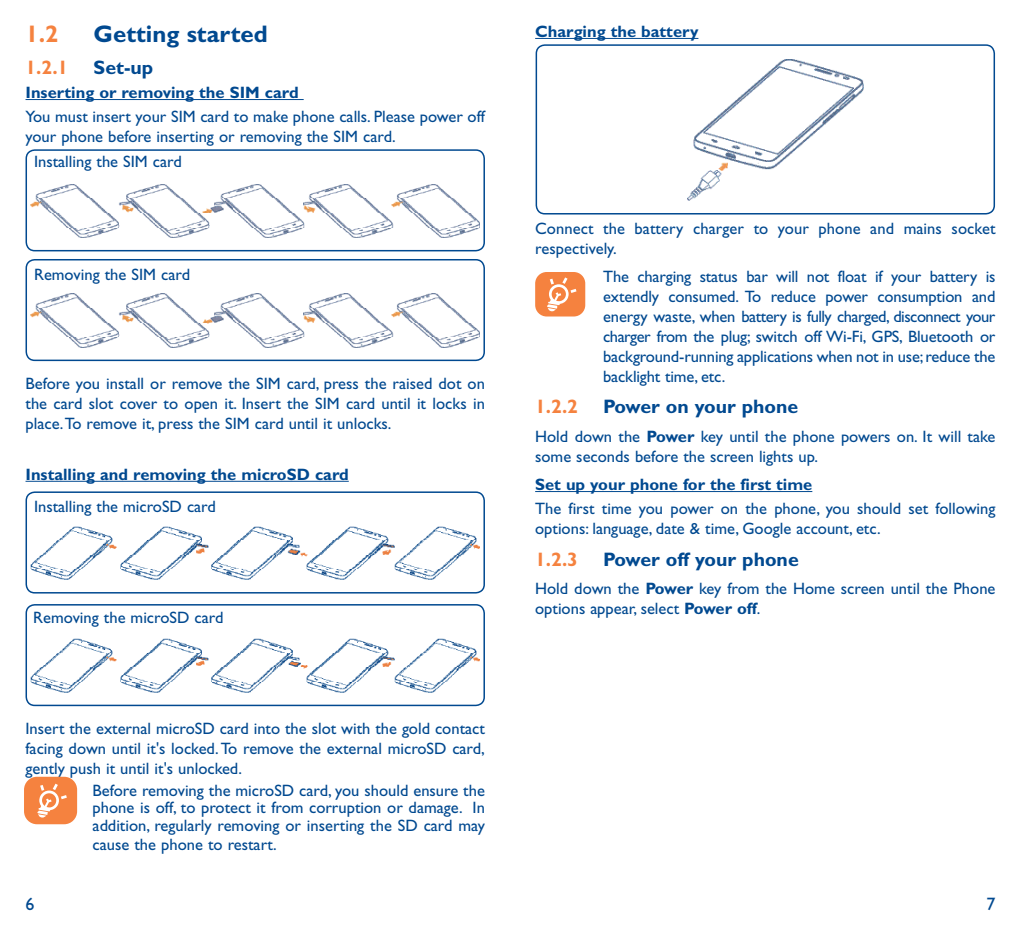
<style>
.page{position:relative;width:1021px;height:936px;background:#fff}
.page>*{position:absolute;margin:0;border:0;box-sizing:border-box;transform-origin:0 0}
.t1{font:700 24px "Gill Sans Std";color:#014990}
.t2{font:700 24px "Gill Sans Std";color:#f5823f}
.t3{font:700 19.5px "Gill Sans Std";color:#014990}
.t4{font:700 19.5px "Gill Sans Std";color:#f5823f}
.t5{font:18px "Gill Sans Std";color:#014990}
.t6{font:16.5px/19.8px "Gill Sans Std";color:#014990}
.t7{font:700 16.5px "Gill Sans Std";color:#014990}
.s1{font-weight:700}
</style>
<div class="page">
<hr style="left:26px;top:99px;width:278px;height:1px;background:#014990">
<hr style="left:26px;top:480px;width:323px;height:2px;background:#014990">
<img style="left:31px;top:184px;width:448px;height:54px">
<div style="left:26px;top:149px;width:459px;height:102px;border:2px solid #014990;border-radius:9px"></div>
<img style="left:31px;top:294px;width:448px;height:53px">
<div style="left:26px;top:259px;width:459px;height:102px;border:2px solid #014990;border-radius:9px"></div>
<img style="left:31px;top:526px;width:448px;height:53px">
<div style="left:26px;top:491px;width:459px;height:102px;border:2px solid #014990;border-radius:9px"></div>
<img style="left:31px;top:639px;width:448px;height:53px">
<div style="left:26px;top:604px;width:459px;height:102px;border:2px solid #014990;border-radius:9px"></div>
<div style="left:26px;top:778px;width:50px;height:44px;background:#f5823f;border-radius:11px"></div>
<div style="left:24px;top:776px;width:53px;height:48px;border:3px solid #f5823f;border-radius:11px"></div>
<svg style="left:37px;top:783px;width:30px;height:34px"></svg>
<hr style="left:535px;top:38px;width:163px;height:1px;background:#014990">
<hr style="left:535px;top:491px;width:277px;height:1px;background:#014990">
<img style="left:687px;top:60px;width:176px;height:140px">
<div style="left:535px;top:44px;width:460px;height:170px;border:2px solid #014990;border-radius:9px"></div>
<div style="left:535px;top:272px;width:50px;height:44px;background:#f5823f;border-radius:11px"></div>
<svg style="left:547px;top:277px;width:29px;height:34px"></svg>
<h1 class="t2" style="left:26px;top:20px;width:34px">1.2</h1>
<h1 class="t1" style="left:94px;top:20px;width:176px">Getting started</h1>
<p class="t4" style="left:26px;top:56px;width:44px">1.2.1</p>
<p class="t3" style="left:94px;top:56px;width:61px">Set-up</p>
<p class="t7" style="left:26px;top:83px;width:274px">Inserting or removing the SIM card</p>
<p class="t6" style="left:26px;top:107px;width:461px">You must insert your SIM card to make phone calls. Please power off your phone before inserting or removing the SIM card.</p>
<p class="t6" style="left:34px;top:152px;width:149px">Installing the SIM card</p>
<p class="t6" style="left:34px;top:264px;width:158px">Removing the SIM card</p>
<p class="t6" style="left:26px;top:374px;width:461px;text-align:justify">Before you install or remove the SIM card, press the raised dot on the card slot cover to open it. Insert the SIM card until it locks in place. To remove it, press the SIM card until it unlocks.</p>
<p class="t7" style="left:26px;top:464px;width:325px">Installing and removing the microSD card</p>
<p class="t6" style="left:34px;top:496px;width:183px">Installing the microSD card</p>
<p class="t6" style="left:33px;top:607px;width:192px">Removing the microSD card</p>
<p class="t6" style="left:26px;top:719px;width:461px;text-align:justify">Insert the external microSD card into the slot with the gold contact facing down until it's locked. To remove the external microSD card, gently push it until it's unlocked.</p>
<p class="t6" style="left:93px;top:781px;width:394px;line-height:17.4px;text-align:justify">Before removing the microSD card, you should ensure the phone is off, to protect it from corruption or damage. In addition, regularly removing or inserting the SD card may</p>
<p class="t6" style="left:93px;top:835px;width:185px">cause the phone to restart.</p>
<p class="t7" style="left:535px;top:21px;width:165px">Charging the battery</p>
<p class="t6" style="left:535px;top:219px;width:462px">Connect the battery charger to your phone and mains socket respectively.</p>
<p class="t6" style="left:603px;top:267px;width:394px;text-align:justify">The charging status bar will not float if your battery is extendly consumed. To reduce power consumption and energy waste, when battery is fully charged, disconnect your charger from the plug; switch off Wi-Fi, GPS, Bluetooth or background-running applications when not in use; reduce the backlight time, etc.</p>
<p class="t4" style="left:535px;top:395px;width:44px">1.2.2</p>
<p class="t3" style="left:603px;top:395px;width:197px">Power on your phone</p>
<p class="t6" style="left:535px;top:426px;width:462px">Hold down the <span class="s1">Power</span> key until the phone powers on. It will take some seconds before the screen lights up.</p>
<p class="t7" style="left:535px;top:474px;width:279px">Set up your phone for the first time</p>
<p class="t6" style="left:535px;top:498px;width:462px">The first time you power on the phone, you should set following options: language, date &amp; time, Google account, etc.</p>
<p class="t4" style="left:535px;top:547px;width:44px">1.2.3</p>
<p class="t3" style="left:603px;top:547px;width:197px">Power off your phone</p>
<p class="t6" style="left:535px;top:578px;width:462px">Hold down the <span class="s1">Power</span> key from the Home screen until the Phone options appear, select <span class="s1">Power off</span>.</p>
<p class="t5" style="left:26px;top:894px;width:10px">6</p>
<p class="t5" style="left:986px;top:894px;width:10px">7</p>
</div>
